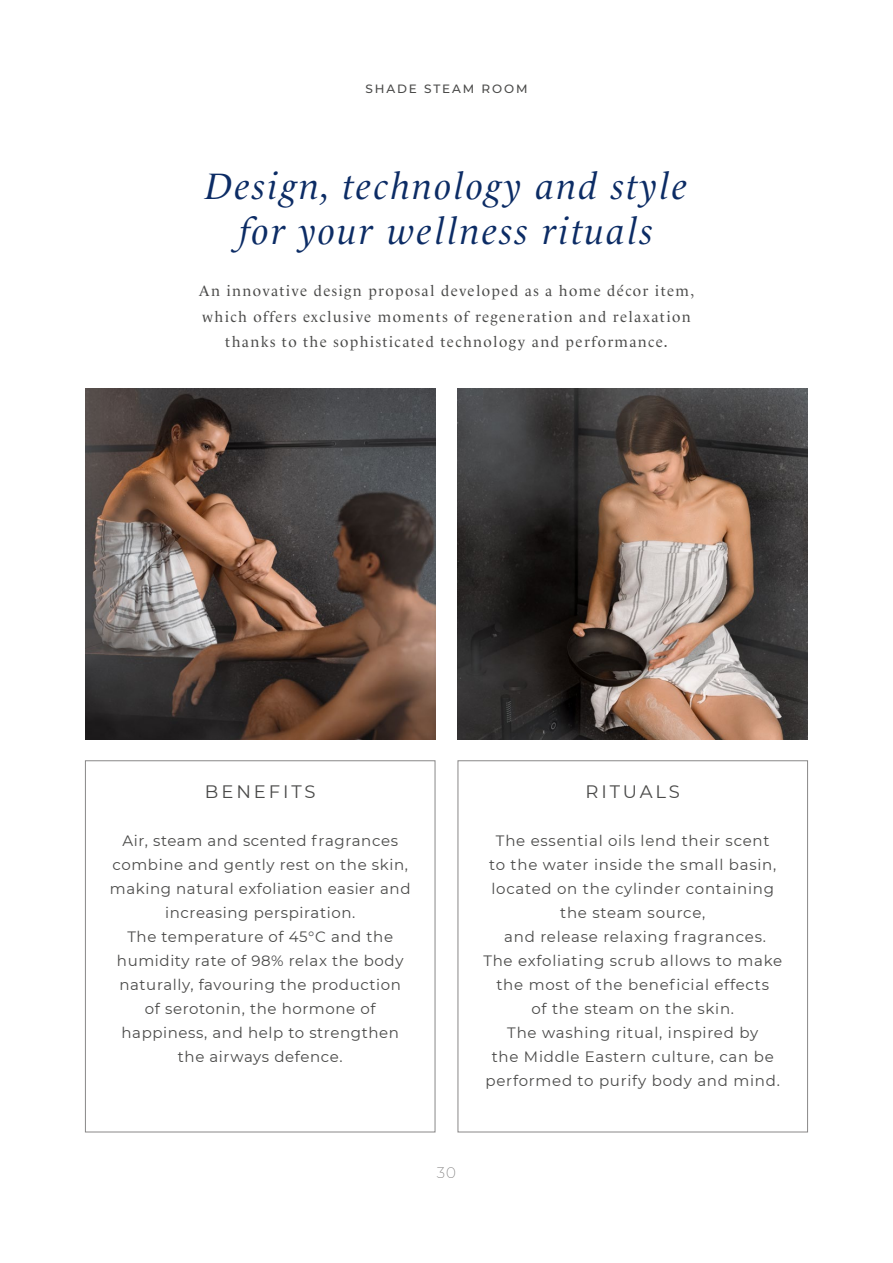
<style>
.page{position:relative;width:893px;height:1263px;background:#fff}
.page>*{position:absolute;margin:0;border:0;box-sizing:border-box;transform-origin:0 0}
.t1{font:italic 37.5px/45px "Le Monde Livre Std";letter-spacing:.06em;color:#0c2c65;text-align:center}
.t2{font:18px "Montserrat";letter-spacing:.16em;color:#4a4a49}
.t3{font:15px/24px "Montserrat";letter-spacing:.04em;color:#4a4a49;text-align:center}
.t4{font:15px/25.5px "Le Monde Livre Std";letter-spacing:.09em;color:#4a4a49;text-align:center}
.t5{font:200 15px "Montserrat";color:#706f6f}
.t6{font:500 12px "Montserrat";letter-spacing:.16em;color:#4a4a49}
</style>
<div class="page">
<img style="left:458px;top:389px;width:350px;height:350px">
<img style="left:85px;top:389px;width:350px;height:350px">
<div style="left:85px;top:760px;width:350px;height:372px;border:1px solid #898888"></div>
<div style="left:458px;top:760px;width:350px;height:372px;border:1px solid #898888"></div>
<p class="t6" style="left:365px;top:81px;width:164px">SHADE STEAM ROOM</p>
<h1 class="t1" style="left:205px;top:163px;width:484px">Design, technology and style for your wellness rituals</h1>
<p class="t4" style="left:199px;top:278px;width:497px">An innovative design proposal developed as a home décor item, which offers exclusive moments of regeneration and relaxation thanks to the sophisticated technology and performance.</p>
<p class="t2" style="left:205px;top:779px;width:112px">BENEFITS</p>
<p class="t3" style="left:110px;top:828px;width:302px">Air, steam and scented fragrances combine and gently rest on the skin, making natural exfoliation easier and increasing perspiration.<br>The temperature of 45°C and the humidity rate of 98% relax the body naturally, favouring the production<br>of serotonin, the hormone of happiness, and help to strengthen the airways defence.</p>
<p class="t2" style="left:586px;top:779px;width:96px">RITUALS</p>
<p class="t3" style="left:483px;top:828px;width:300px">The essential oils lend their scent<br>to the water inside the small basin, located on the cylinder containing the steam source,<br>and release relaxing fragrances.<br>The exfoliating scrub allows to make the most of the beneficial effects<br>of the steam on the skin.<br>The washing ritual, inspired by<br>the Middle Eastern culture, can be performed to purify body and mind.</p>
<p class="t5" style="left:437px;top:1162px;width:21px">30</p>
</div>
